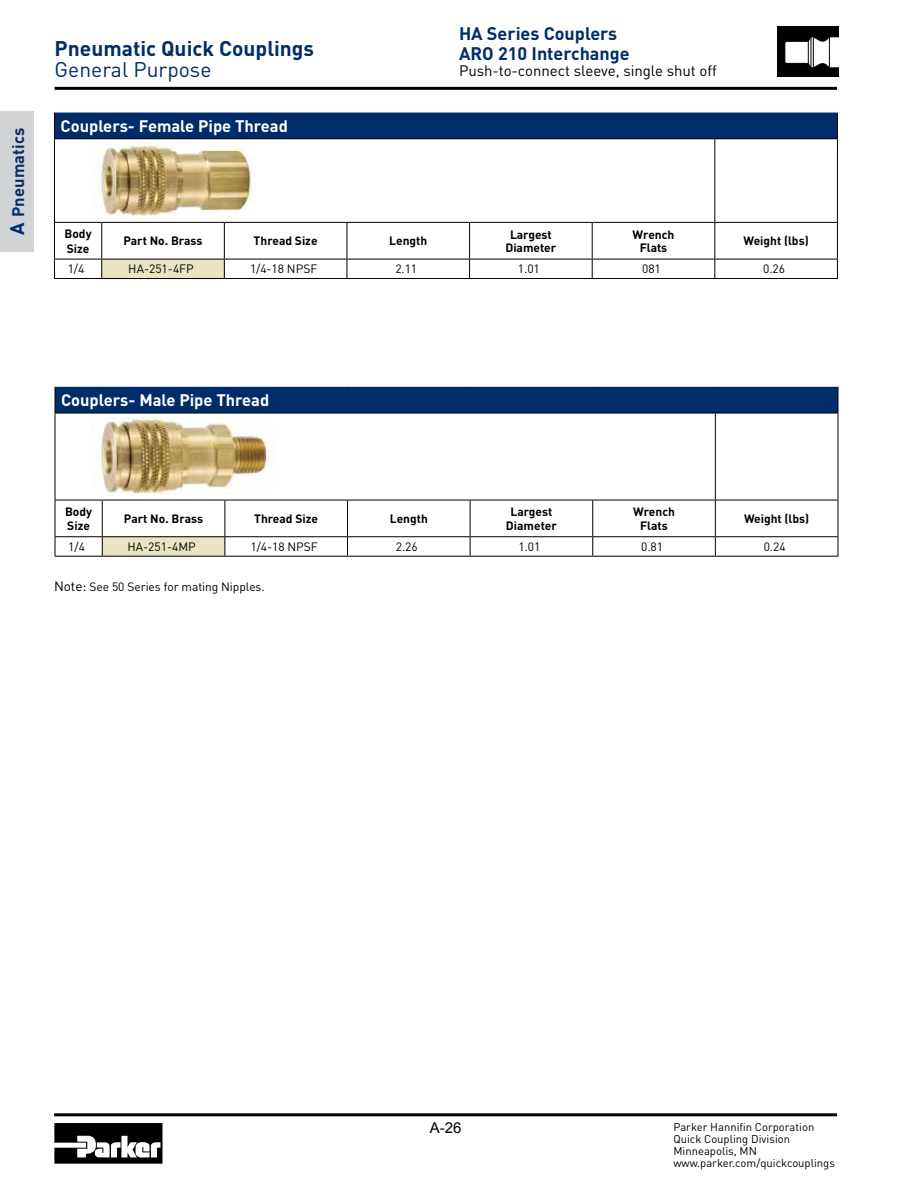
<style>
.page{position:relative;width:918px;height:1188px;background:#fff}
.page>*{position:absolute;margin:0;border:0;box-sizing:border-box;transform-origin:0 0}
.t1{font:700 21px "DINOT";color:#002d6a}
.t2{font:21px "DINOT";color:#002d6a}
.t3{font:700 18px/19.5px "DINOT";color:#002d6a}
.t4{font:700 16.5px "DINOT";color:#fff}
.t5{font:700 16.5px "DINOT";letter-spacing:.01em;color:#002d6a}
.t6{font:15px "DINOT";letter-spacing:-.005em;color:#000}
.t7{font:15px "Arial";color:#000}
.t8{font:700 12px/13.5px "DINOT";color:#000;text-align:center}
.t9{font:12px "DINOT";letter-spacing:-.005em;color:#000}
.t10{font:11.25px/12px "DINOT";color:#000}
.s1{font-size:19.5px}
.s2{font-size:13.5px}
</style>
<div class="page">
<hr style="left:54px;top:1113px;width:783px;height:3px;background:#000">
<hr style="left:55px;top:87px;width:782px;height:3px;background:#000">
<svg style="left:54px;top:1123px;width:108px;height:41px"></svg>
<div style="left:0;top:111px;width:34px;height:140px;background:#d1d3d4"></div>
<div style="left:777px;top:26px;width:62px;height:51px;background:#000"></div>
<svg style="left:784px;top:36px;width:55px;height:32px"></svg>
<hr style="left:811px;top:37px;width:1px;height:31px;background:#000">
<hr style="left:813px;top:37px;width:1px;height:31px;background:#000">
<hr style="left:829px;top:37px;width:1px;height:31px;background:#000">
<div style="left:54px;top:112px;width:783px;height:27px;background:#002d6a"></div>
<svg style="left:54px;top:113px;width:1px;height:25px"></svg>
<svg style="left:837px;top:113px;width:1px;height:25px"></svg>
<hr style="left:54px;top:111px;width:48px;height:2px;background:#fff">
<hr style="left:102px;top:111px;width:122px;height:2px;background:#fff">
<hr style="left:224px;top:111px;width:123px;height:2px;background:#fff">
<hr style="left:347px;top:111px;width:123px;height:2px;background:#fff">
<hr style="left:470px;top:111px;width:122px;height:2px;background:#fff">
<hr style="left:592px;top:111px;width:123px;height:2px;background:#fff">
<hr style="left:715px;top:111px;width:123px;height:2px;background:#fff">
<hr style="left:54px;top:139px;width:1px;height:83px;background:#000">
<hr style="left:54px;top:138px;width:48px;height:1px;background:#000">
<hr style="left:102px;top:138px;width:122px;height:1px;background:#000">
<hr style="left:224px;top:138px;width:123px;height:1px;background:#000">
<hr style="left:347px;top:138px;width:123px;height:1px;background:#000">
<hr style="left:470px;top:138px;width:122px;height:1px;background:#000">
<hr style="left:592px;top:138px;width:123px;height:1px;background:#000">
<hr style="left:714px;top:139px;width:1px;height:83px;background:#000">
<hr style="left:837px;top:139px;width:1px;height:83px;background:#000">
<hr style="left:715px;top:138px;width:123px;height:1px;background:#000">
<svg style="left:54px;top:222px;width:784px;height:56px"></svg>
<hr style="left:715px;top:259px;width:123px;height:1px;background:#000">
<hr style="left:54px;top:278px;width:48px;height:1px;background:#000">
<hr style="left:102px;top:278px;width:122px;height:1px;background:#000">
<hr style="left:224px;top:278px;width:123px;height:1px;background:#000">
<hr style="left:347px;top:278px;width:123px;height:1px;background:#000">
<hr style="left:470px;top:278px;width:122px;height:1px;background:#000">
<hr style="left:592px;top:278px;width:123px;height:1px;background:#000">
<hr style="left:715px;top:278px;width:123px;height:1px;background:#000">
<img style="left:100px;top:143px;width:155px;height:76px">
<div style="left:55px;top:386px;width:783px;height:27px;background:#002d6a"></div>
<svg style="left:55px;top:387px;width:1px;height:26px"></svg>
<svg style="left:838px;top:387px;width:1px;height:26px"></svg>
<hr style="left:55px;top:385px;width:47px;height:2px;background:#fff">
<hr style="left:102px;top:385px;width:123px;height:2px;background:#fff">
<hr style="left:225px;top:385px;width:123px;height:2px;background:#fff">
<hr style="left:348px;top:385px;width:122px;height:2px;background:#fff">
<hr style="left:470px;top:385px;width:123px;height:2px;background:#fff">
<hr style="left:593px;top:385px;width:122px;height:2px;background:#fff">
<hr style="left:715px;top:385px;width:123px;height:2px;background:#fff">
<hr style="left:55px;top:413px;width:1px;height:87px;background:#000">
<hr style="left:55px;top:413px;width:47px;height:1px;background:#000">
<hr style="left:102px;top:413px;width:123px;height:1px;background:#000">
<hr style="left:225px;top:413px;width:123px;height:1px;background:#000">
<hr style="left:348px;top:413px;width:122px;height:1px;background:#000">
<hr style="left:470px;top:413px;width:123px;height:1px;background:#000">
<hr style="left:593px;top:413px;width:122px;height:1px;background:#000">
<hr style="left:715px;top:413px;width:1px;height:87px;background:#000">
<hr style="left:838px;top:413px;width:1px;height:87px;background:#000">
<hr style="left:715px;top:413px;width:123px;height:1px;background:#000">
<svg style="left:55px;top:500px;width:784px;height:56px"></svg>
<hr style="left:715px;top:536px;width:123px;height:1px;background:#000">
<hr style="left:55px;top:556px;width:47px;height:1px;background:#000">
<hr style="left:102px;top:556px;width:123px;height:1px;background:#000">
<hr style="left:225px;top:556px;width:123px;height:1px;background:#000">
<hr style="left:348px;top:556px;width:122px;height:1px;background:#000">
<hr style="left:470px;top:556px;width:123px;height:1px;background:#000">
<hr style="left:593px;top:556px;width:122px;height:1px;background:#000">
<hr style="left:715px;top:556px;width:123px;height:1px;background:#000">
<img style="left:99px;top:418px;width:174px;height:77px">
<h3 class="t5" style="left:7px;top:235px;width:108px;rotate:-90deg"><span class="s1">A</span> Pneumatics</h3>
<h1 class="t1" style="left:55px;top:34px;width:261px">Pneumatic Quick Couplings</h1>
<h1 class="t2" style="left:55px;top:55px;width:158px">General Purpose</h1>
<h3 class="t4" style="left:60px;top:114px;width:229px">Couplers- Female Pipe Thread</h3>
<h2 class="t3" style="left:459px;top:23px;width:172px">HA Series Couplers<br>ARO 210 Interchange</h2>
<p class="t6" style="left:459px;top:60px;width:259px">Push-to-connect sleeve, single shut off</p>
<p class="t8" style="left:65px;top:226px;width:29px;line-height:14.4px;text-align:left">Body<br>Size</p>
<p class="t8" style="left:123px;top:234px;width:81px">Part No. Brass</p>
<p class="t8" style="left:254px;top:234px;width:65px">Thread Size</p>
<p class="t8" style="left:389px;top:234px;width:40px">Length</p>
<p class="t8" style="left:505px;top:227px;width:52px">Largest<br>Diameter</p>
<p class="t8" style="left:633px;top:227px;width:43px">Wrench<br>Flats</p>
<p class="t8" style="left:744px;top:234px;width:67px">Weight (lbs)</p>
<p class="t9" style="left:68px;top:261px;width:18px">1/4</p>
<p class="t9" style="left:128px;top:261px;width:67px">HA-251-4FP</p>
<p class="t9" style="left:250px;top:261px;width:69px">1/4-18 NPSF</p>
<p class="t9" style="left:395px;top:261px;width:23px">2.11</p>
<p class="t9" style="left:518px;top:261px;width:23px">1.01</p>
<p class="t9" style="left:642px;top:261px;width:20px">081</p>
<p class="t9" style="left:763px;top:261px;width:23px">0.26</p>
<h3 class="t4" style="left:61px;top:389px;width:210px">Couplers- Male Pipe Thread</h3>
<p class="t8" style="left:65px;top:504px;width:29px;line-height:14.4px;text-align:left">Body<br>Size</p>
<p class="t8" style="left:124px;top:511px;width:81px">Part No. Brass</p>
<p class="t8" style="left:254px;top:511px;width:65px">Thread Size</p>
<p class="t8" style="left:390px;top:511px;width:40px">Length</p>
<p class="t8" style="left:506px;top:505px;width:52px">Largest<br>Diameter</p>
<p class="t8" style="left:633px;top:505px;width:43px">Wrench<br>Flats</p>
<p class="t8" style="left:744px;top:511px;width:67px">Weight (lbs)</p>
<p class="t9" style="left:68px;top:539px;width:18px">1/4</p>
<p class="t9" style="left:127px;top:539px;width:70px">HA-251-4MP</p>
<p class="t9" style="left:251px;top:539px;width:69px">1/4-18 NPSF</p>
<p class="t9" style="left:396px;top:539px;width:23px">2.26</p>
<p class="t9" style="left:519px;top:539px;width:23px">1.01</p>
<p class="t9" style="left:641px;top:539px;width:23px">0.81</p>
<p class="t9" style="left:764px;top:539px;width:23px">0.24</p>
<p class="t9" style="left:54px;top:579px;width:212px"><span class="s2">Note:</span> See 50 Series for mating Nipples.</p>
<p class="t7" style="left:430px;top:1118px;width:33px">A-26</p>
<p class="t10" style="left:673px;top:1120px;width:163px">Parker Hannifin Corporation<br>Quick Coupling Division<br>Minneapolis, MN www.parker.com/quickcouplings</p>
</div>
